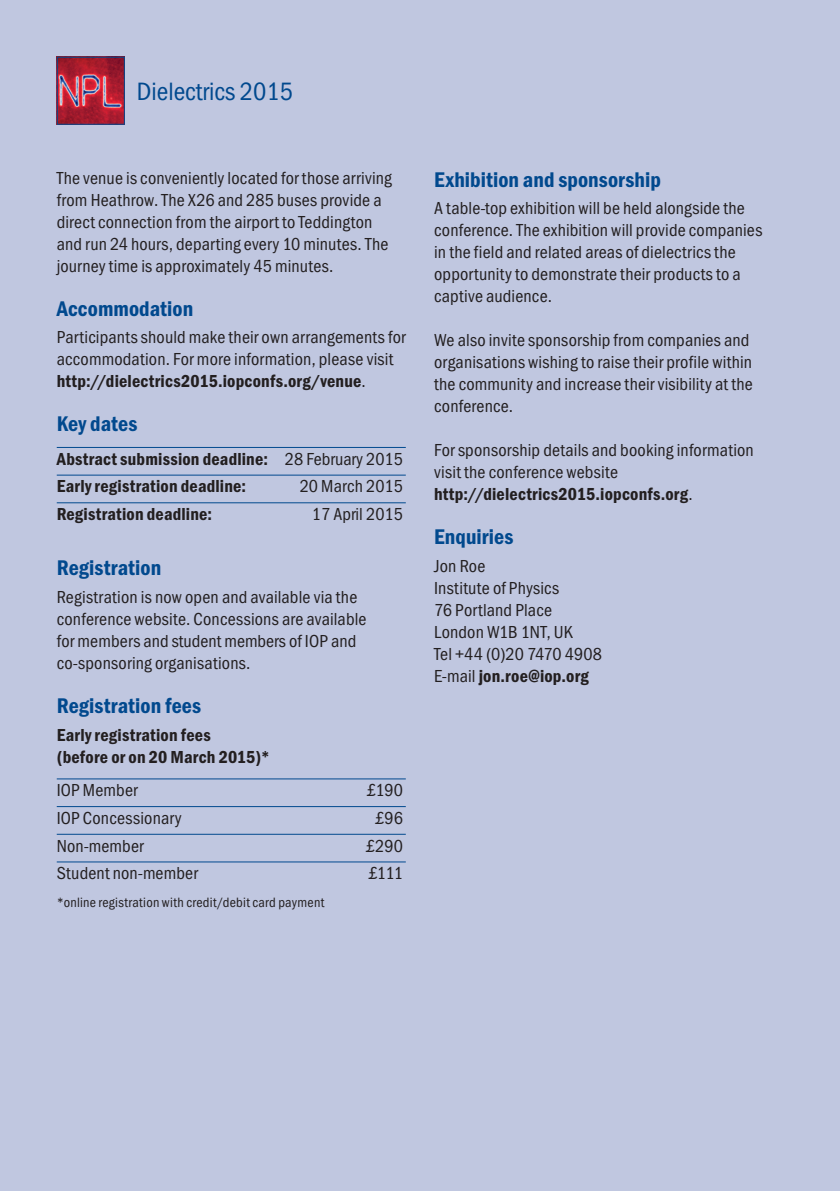
<style>
.page{position:relative;width:840px;height:1191px;background:#fff}
.page>*{position:absolute;margin:0;border:0;box-sizing:border-box;transform-origin:0 0}
.t1{font:26px "Franklin Got Cd Io P";color:#01498e}
.t2{font:600 22px "Franklin Got Cd Io P";letter-spacing:.005em;color:#01498e}
.t3{font:18px/22px "Franklin Got Cd Io P";letter-spacing:.01em;color:#231f20}
.t4{font:600 18px/27.6px "Franklin Got Cd Io P";letter-spacing:.01em;color:#231f20}
.t5{font:14px "Franklin Got Cd Io P";letter-spacing:.02em;color:#231f20}
.s1{font-weight:600}
.s2{font-weight:400}
</style>
<div class="page">
<div style="left:0;top:0;width:839px;height:1191px;background:#c0c7e0"></div>
<img style="left:59px;top:59px;width:64px;height:64px">
<div style="left:57px;top:57px;width:68px;height:68px;border:1px solid #01498e"></div>
<hr style="left:57px;top:447px;width:348px;height:1px;background:#01498e">
<hr style="left:57px;top:475px;width:348px;height:1px;background:#01498e">
<hr style="left:57px;top:502px;width:348px;height:1px;background:#01498e">
<hr style="left:57px;top:778px;width:348px;height:1px;background:#01498e">
<hr style="left:57px;top:806px;width:348px;height:1px;background:#01498e">
<hr style="left:57px;top:834px;width:348px;height:1px;background:#01498e">
<hr style="left:57px;top:861px;width:348px;height:1px;background:#01498e">
<h1 class="t1" style="left:137px;top:76px;width:157px">Dielectrics 2015</h1>
<p class="t3" style="left:57px;top:167px;width:336px">The venue is conveniently located for those arriving from Heathrow. The X26 and 285 buses provide a direct connection from the airport to Teddington and run 24 hours, departing every 10 minutes. The journey time is approximately 45 minutes.</p>
<p class="t2" style="left:57px;top:296px;width:138px">Accommodation</p>
<p class="t3" style="left:57px;top:326px;width:350px">Participants should make their own arrangements for accommodation. For more information, please visit <span class="s1">http://dielectrics2015.iopconfs.org/venue</span>.</p>
<p class="t2" style="left:57px;top:411px;width:82px">Key dates</p>
<p class="t4" style="left:57px;top:445px;width:347px">Abstract submission deadline: <span class="s2">28 February 2015<br></span>Early registration deadline:</p>
<p class="t3" style="left:299px;top:475px;width:105px">20 March 2015</p>
<p class="t4" style="left:57px;top:500px;width:157px">Registration deadline:</p>
<p class="t3" style="left:312px;top:503px;width:92px">17 April 2015</p>
<p class="t2" style="left:57px;top:555px;width:106px">Registration</p>
<p class="t3" style="left:57px;top:586px;width:311px">Registration is now open and available via the conference website. Concessions are available for members and student members of IOP and co-sponsoring organisations.</p>
<p class="t2" style="left:57px;top:693px;width:146px">Registration fees</p>
<p class="t4" style="left:57px;top:724px;width:215px;line-height:22px">Early registration fees<br>(before or on 20 March 2015)*</p>
<p class="t3" style="left:57px;top:779px;width:83px">IOP Member</p>
<p class="t3" style="left:366px;top:779px;width:38px">£190</p>
<p class="t3" style="left:57px;top:807px;width:126px">IOP Concessionary</p>
<p class="t3" style="left:374px;top:807px;width:30px">£96</p>
<p class="t3" style="left:57px;top:834px;width:89px">Non-member</p>
<p class="t3" style="left:365px;top:834px;width:39px">£290</p>
<p class="t3" style="left:57px;top:862px;width:143px">Student non-member</p>
<p class="t3" style="left:368px;top:862px;width:36px">£111</p>
<p class="t5" style="left:57px;top:894px;width:269px">*online registration with credit/debit card payment</p>
<p class="t2" style="left:434px;top:167px;width:228px">Exhibition and sponsorship</p>
<p class="t3" style="left:434px;top:197px;width:329px">A table-top exhibition will be held alongside the conference. The exhibition will provide companies in the field and related areas of dielectrics the opportunity to demonstrate their products to a captive audience.</p>
<p class="t3" style="left:434px;top:329px;width:320px">We also invite sponsorship from companies and organisations wishing to raise their profile within the community and increase their visibility at the conference.</p>
<p class="t3" style="left:434px;top:439px;width:321px">For sponsorship details and booking information visit the conference website <span class="s1">http://dielectrics2015.iopconfs.org</span>.</p>
<p class="t2" style="left:434px;top:524px;width:81px">Enquiries</p>
<p class="t3" style="left:434px;top:555px;width:169px">Jon Roe<br>Institute of Physics<br>76 Portland Place<br>London W1B 1NT, UK<br>Tel +44 (0)20 7470 4908<br>E-mail <span class="s1">jon.roe@iop.org</span></p>
</div>
